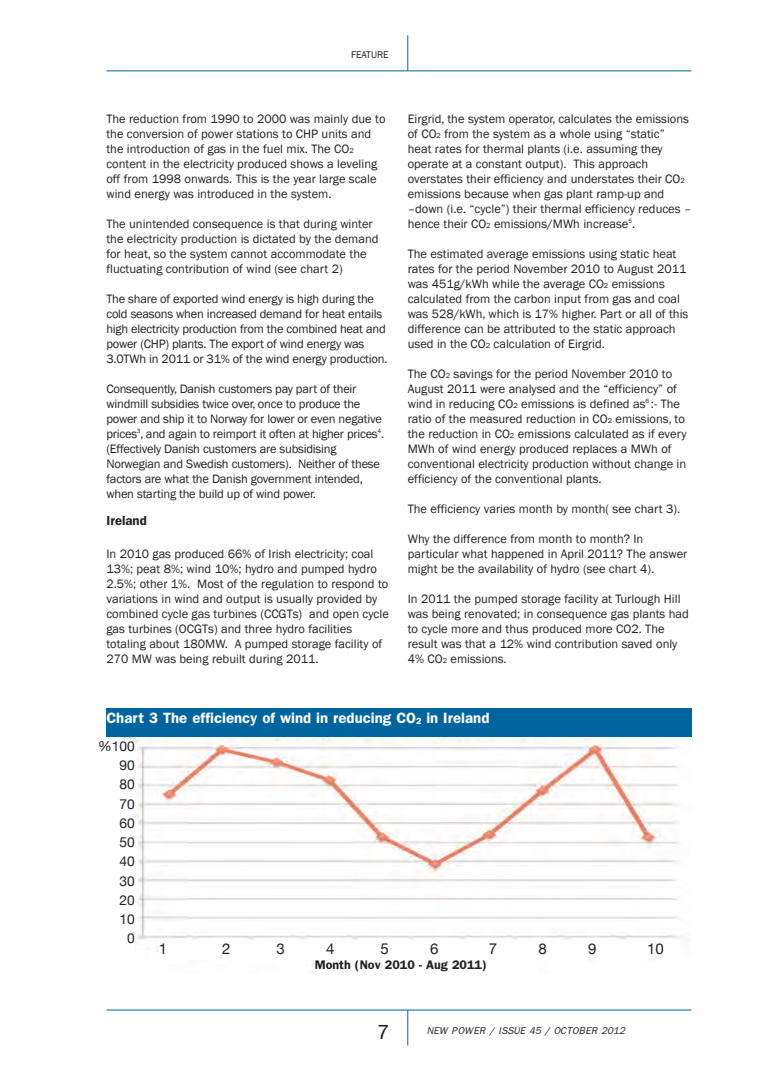
<style>
.page{position:relative;width:780px;height:1088px;background:#fff}
.page>*{position:absolute;margin:0;border:0;box-sizing:border-box;transform-origin:0 0}
.t1{font:20px "Helvetica Neue";color:#231f20}
.t2{font:600 15px "Franklin Gothic";color:#fff}
.t3{font:15px "Helvetica Neue";color:#231f20}
.t4{font:13.75px/19.2px "Helvetica Neue";color:#231f20;text-align:right}
.t5{font:600 13.12px "Franklin Gothic";color:#231f20}
.t6{font:12.5px/15px "Franklin Gothic";color:#231f20}
.t7{font:12.5px/15px "Franklin Gothic";letter-spacing:-.02em;color:#231f20}
.t8{font:600 12.5px "Franklin Gothic";color:#231f20}
.t9{font:italic 10px "Franklin Gothic";color:#231f20}
.t10{font:10px "Franklin Gothic";color:#231f20}
.s1{font-size:7.5px}
.s2{font-size:9px}
</style>
<div class="page">
<hr style="left:106px;top:71px;width:585px;height:1px;background:#00649e">
<hr style="left:407px;top:35px;width:1px;height:36px;background:#00649e">
<hr style="left:106px;top:1010px;width:585px;height:1px;background:#00649e">
<hr style="left:407px;top:1010px;width:1px;height:35px;background:#00649e">
<img style="left:119px;top:737px;width:564px;height:230px">
<div style="left:106px;top:708px;width:585px;height:29px;background:#00649e"></div>
<div style="left:315px;top:959px;width:223px;height:19px;background:#fff"></div>
<div style="left:94px;top:738px;width:41px;height:213px;background:#fff"></div>
<div style="left:159px;top:940px;width:520px;height:19px;background:#fff"></div>
<p class="t10" style="left:351px;top:49px;width:39px">FEATURE</p>
<p class="t6" style="left:106px;top:111px;width:280px">The reduction from 1990 to 2000 was mainly due to the conversion of power stations to CHP units and the introduction of gas in the fuel mix. The CO<span class="s1">2 </span>content in the electricity produced shows a leveling off from 1998 onwards. This is the year large scale wind energy was introduced in the system.</p>
<p class="t6" style="left:106px;top:216px;width:273px">The unintended consequence is that during winter the electricity production is dictated by the demand for heat, so the system cannot accommodate the fluctuating contribution of wind (see chart 2)</p>
<p class="t7" style="left:106px;top:291px;width:282px">The share of exported wind energy is high during the cold seasons when increased demand for heat entails high electricity production from the combined heat and power (CHP) plants. The export of wind energy was 3.0TWh in 2011 or 31% of the wind energy production.</p>
<p class="t7" style="left:106px;top:381px;width:279px">Consequently, Danish customers pay part of their windmill subsidies twice over, once to produce the power and ship it to Norway for lower or even negative prices<sup>3</sup>, and again to reimport it often at higher prices<sup>4</sup>. (Effectively Danish customers are subsidising Norwegian and Swedish customers). Neither of these factors are what the Danish government intended, when starting the build up of wind power.</p>
<p class="t5" style="left:106px;top:513px;width:42px">Ireland</p>
<p class="t6" style="left:106px;top:546px;width:284px">In 2010 gas produced 66% of Irish electricity; coal 13%; peat 8%; wind 10%; hydro and pumped hydro 2.5%; other 1%. Most of the regulation to respond to variations in wind and output is usually provided by combined cycle gas turbines (CCGTs) and open cycle gas turbines (OCGTs) and three hydro facilities totaling about 180MW. A pumped storage facility of 270 MW was being rebuilt during 2011.</p>
<p class="t6" style="left:408px;top:111px;width:285px">Eirgrid, the system operator, calculates the emissions of CO<span class="s1">2</span> from the system as a whole using “static” heat rates for thermal plants (i.e. assuming they operate at a constant output). This approach overstates their efficiency and understates their CO<span class="s1">2 </span>emissions because when gas plant ramp-up and –down (i.e. “cycle”) their thermal efficiency reduces – hence their CO<span class="s1">2</span> emissions/MWh increase<sup>5</sup>.</p>
<p class="t6" style="left:408px;top:246px;width:282px">The estimated average emissions using static heat rates for the period November 2010 to August 2011 was 451g/kWh while the average CO<span class="s1">2</span> emissions calculated from the carbon input from gas and coal was 528/kWh, which is 17% higher. Part or all of this difference can be attributed to the static approach used in the CO<span class="s1">2</span> calculation of Eirgrid.</p>
<p class="t6" style="left:408px;top:366px;width:280px">The CO<span class="s1">2</span> savings for the period November 2010 to August 2011 were analysed and the “efficiency” of wind in reducing CO<span class="s1">2</span> emissions is defined as<sup>6</sup> :- The ratio of the measured reduction in CO<span class="s1">2</span> emissions, to the reduction in CO<span class="s1">2</span> emissions calculated as if every MWh of wind energy produced replaces a MWh of conventional electricity production without change in efficiency of the conventional plants.</p>
<p class="t6" style="left:408px;top:501px;width:274px">The efficiency varies month by month( see chart 3).</p>
<p class="t6" style="left:408px;top:531px;width:281px">Why the difference from month to month? In particular what happened in April 2011? The answer might be the availability of hydro (see chart 4).</p>
<p class="t6" style="left:408px;top:591px;width:283px">In 2011 the pumped storage facility at Turlough Hill was being renovated; in consequence gas plants had to cycle more and thus produced more CO2. The result was that a 12% wind contribution saved only 4% CO<span class="s1">2</span> emissions.</p>
<p class="t2" style="left:106px;top:709px;width:384px">Chart 3 The efficiency of wind in reducing CO<span class="s2">2</span> in Ireland</p>
<p class="t4" style="left:98px;top:736px;width:38px">%100<br>90<br>80<br>70<br>60<br>50<br>40<br>30<br>20<br>10<br>0</p>
<p class="t3" style="left:159px;top:940px;width:10px">1</p>
<p class="t3" style="left:222px;top:940px;width:10px">2</p>
<p class="t3" style="left:276px;top:940px;width:10px">3</p>
<p class="t3" style="left:326px;top:940px;width:10px">4</p>
<p class="t3" style="left:380px;top:940px;width:10px">5</p>
<p class="t3" style="left:430px;top:940px;width:10px">6</p>
<p class="t3" style="left:489px;top:940px;width:10px">7</p>
<p class="t3" style="left:538px;top:940px;width:10px">8</p>
<p class="t3" style="left:588px;top:940px;width:10px">9</p>
<p class="t3" style="left:647px;top:940px;width:18px">10</p>
<p class="t8" style="left:315px;top:957px;width:173px">Month (Nov 2010 - Aug 2011)</p>
<h1 class="t1" style="left:377px;top:1019px;width:13px">7</h1>
<p class="t9" style="left:427px;top:1025px;width:200px">NEW POWER / ISSUE 45 / OCTOBER 2012</p>
</div>
